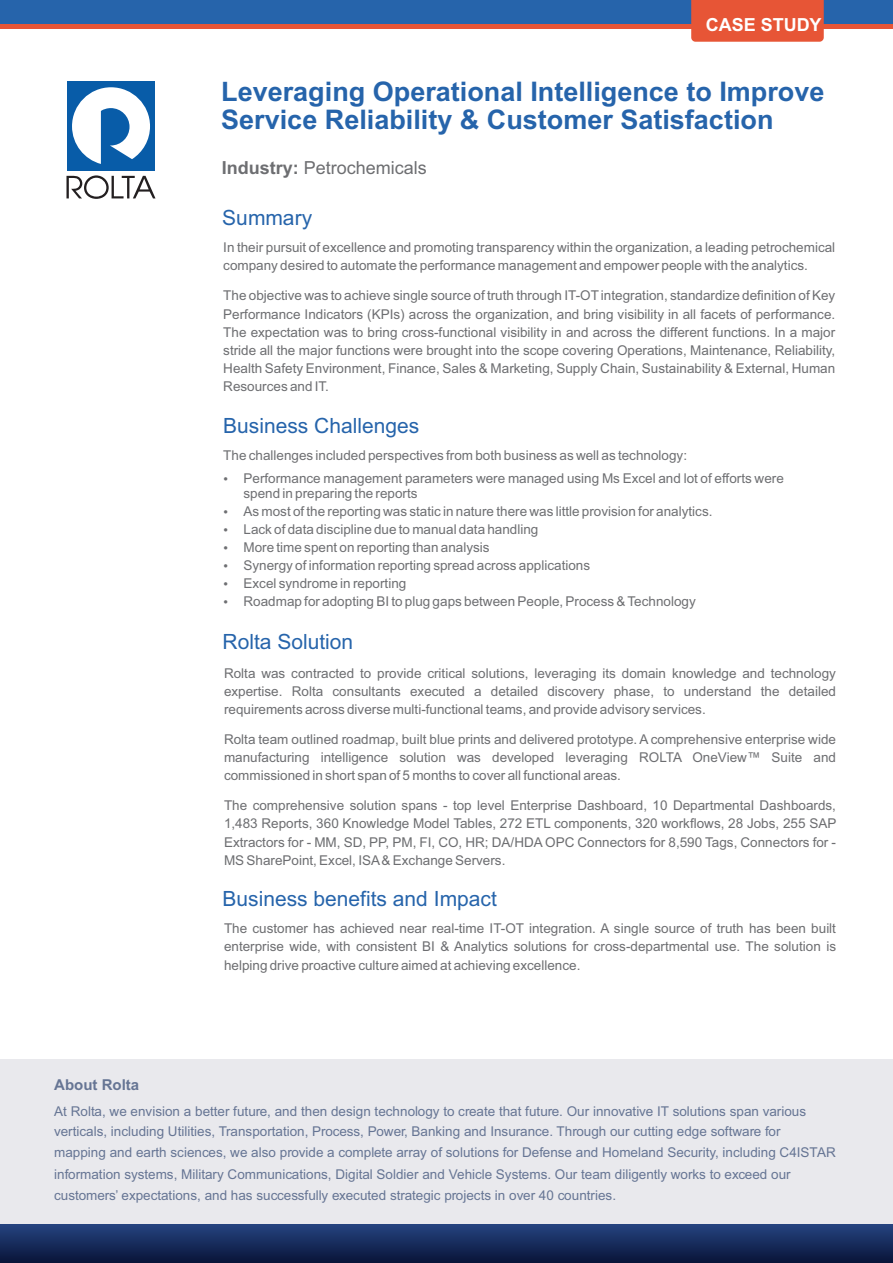
<style>
.page{position:relative;width:893px;height:1263px;background:#fff}
.page>*{position:absolute;margin:0;border:0;box-sizing:border-box;transform-origin:0 0}
.t1{font:700 27px/28.7px "Arial";color:#2664ab}
.t2{font:21px "Arial";color:#2664ab}
.t3{font:18px "Arial";color:#6d6e71}
.t4{font:700 18px "Arial";color:#fff}
.t5{font:700 15px "Arial";color:#667594}
.t6{font:13.5px/18.1px "Arial";color:#6d6e71;text-align:justify}
.t7{font:13.5px/21px "Arial";color:#667594}
.t8{font:13.5px/15.1px "Arial";color:#6e6f72}
.s1{font-weight:700}
</style>
<div class="page">
<div style="left:0;top:1059px;width:893px;height:203px;background:#e9e9ed"></div>
<div style="left:0;top:0;width:893px;height:24px;background:#2664ab"></div>
<div style="left:0;top:24px;width:893px;height:5px;background:#e75536"></div>
<svg style="left:0;top:1225px;width:893px;height:37px"></svg>
<div style="left:691px;top:0;width:133px;height:42px;background:#e75536"></div>
<div style="left:67px;top:81px;width:88px;height:89px;background:#085ca8"></div>
<svg style="left:72px;top:87px;width:78px;height:77px"></svg>
<svg style="left:66px;top:175px;width:90px;height:24px"></svg>
<h3 class="t4" style="left:706px;top:18px;width:117px">CASE STUDY</h3>
<h1 class="t1" style="left:221px;top:79px;width:605px">Leveraging Operational Intelligence to Improve<br>Service Reliability &amp; Customer Satisfaction</h1>
<h3 class="t3" style="left:222px;top:160px;width:207px"><span class="s1">Industry:</span> Petrochemicals</h3>
<h2 class="t2" style="left:222px;top:210px;width:91px">Summary</h2>
<p class="t6" style="left:223px;top:240px;width:613px">In their pursuit of excellence and promoting transparency within the organization, a leading petrochemical company desired to automate the performance management and empower people with the analytics.</p>
<p class="t6" style="left:223px;top:288px;width:614px">The objective was to achieve single source of truth through IT-OTintegration, standardize definition of Key Performance Indicators (KPIs) across the organization, and bring visibility in all facets of performance.<br>The expectation was to bring cross-functional visibility in and across the different functions. In a major stride all the major functions were brought into the scope covering Operations, Maintenance, Reliability, Health Safety Environment, Finance, Sales &amp; Marketing, Supply Chain, Sustainability &amp; External, Human Resources and IT.</p>
<h2 class="t2" style="left:223px;top:417px;width:198px">Business Challenges</h2>
<p class="t8" style="left:223px;top:449px;width:465px">The challenges included perspectives from both business as well as technology:</p>
<p class="t8" style="left:244px;top:472px;width:542px;text-indent:-20px">• Performance management parameters were managed using Ms Excel and lot of efforts were spend in preparing the reports</p>
<p class="t8" style="left:223px;top:505px;width:491px">• As most of the reporting was static in nature there was little provision for analytics.</p>
<p class="t8" style="left:223px;top:523px;width:317px">• Lack of data discipline due to manual data handling</p>
<p class="t8" style="left:223px;top:541px;width:268px">• More time spent on reporting than analysis</p>
<p class="t8" style="left:223px;top:559px;width:368px">• Synergy of information reporting spread across applications</p>
<p class="t8" style="left:223px;top:577px;width:185px">• Excel syndrome in reporting</p>
<p class="t8" style="left:223px;top:595px;width:474px">• Roadmap for adopting BI to plug gaps between People, Process &amp; Technology</p>
<h2 class="t2" style="left:223px;top:633px;width:132px">Rolta Solution</h2>
<p class="t6" style="left:224px;top:665px;width:613px">Rolta was contracted to provide critical solutions, leveraging its domain knowledge and technology expertise. Rolta consultants executed a detailed discovery phase, to understand the detailed requirements across diverse multi-functional teams, and provide advisory services.</p>
<p class="t6" style="left:224px;top:731px;width:613px">Rolta team outlined roadmap, built blue prints and delivered prototype. A comprehensive enterprise wide manufacturing intelligence solution was developed leveraging ROLTA OneView™ Suite and commissioned in short span of 5 months to cover all functional areas.</p>
<p class="t6" style="left:224px;top:798px;width:614px">The comprehensive solution spans - top level Enterprise Dashboard, 10 Departmental Dashboards, 1,483 Reports, 360 Knowledge Model Tables, 272 ETL components, 320 workflows, 28 Jobs, 255 SAP Extractors for - MM, SD, PP, PM, FI, CO, HR; DA/HDA OPC Connectors for 8,590 Tags, Connectors for - MS SharePoint, Excel, ISA&amp; Exchange Servers.</p>
<h2 class="t2" style="left:223px;top:891px;width:276px">Business benefits and Impact</h2>
<p class="t6" style="left:224px;top:921px;width:613px">The customer has achieved near real-time IT-OT integration. A single source of truth has been built enterprise wide, with consistent BI &amp; Analytics solutions for cross-departmental use. The solution is helping drive proactive culture aimed at achieving excellence.</p>
<p class="t5" style="left:54px;top:1079px;width:86px">About Rolta</p>
<p class="t7" style="left:54px;top:1101px;width:783px">At Rolta, we envision a better future, and then design technology to create that future. Our innovative IT solutions span various verticals, including Utilities, Transportation, Process, Power, Banking and Insurance. Through our cutting edge software for<br>mapping and earth sciences, we also provide a complete array of solutions for Defense and Homeland Security, including C4ISTAR information systems, Military Communications, Digital Soldier and Vehicle Systems. Our team diligently works to exceed our customers’ expectations, and has successfully executed strategic projects in over 40 countries.</p>
</div>
